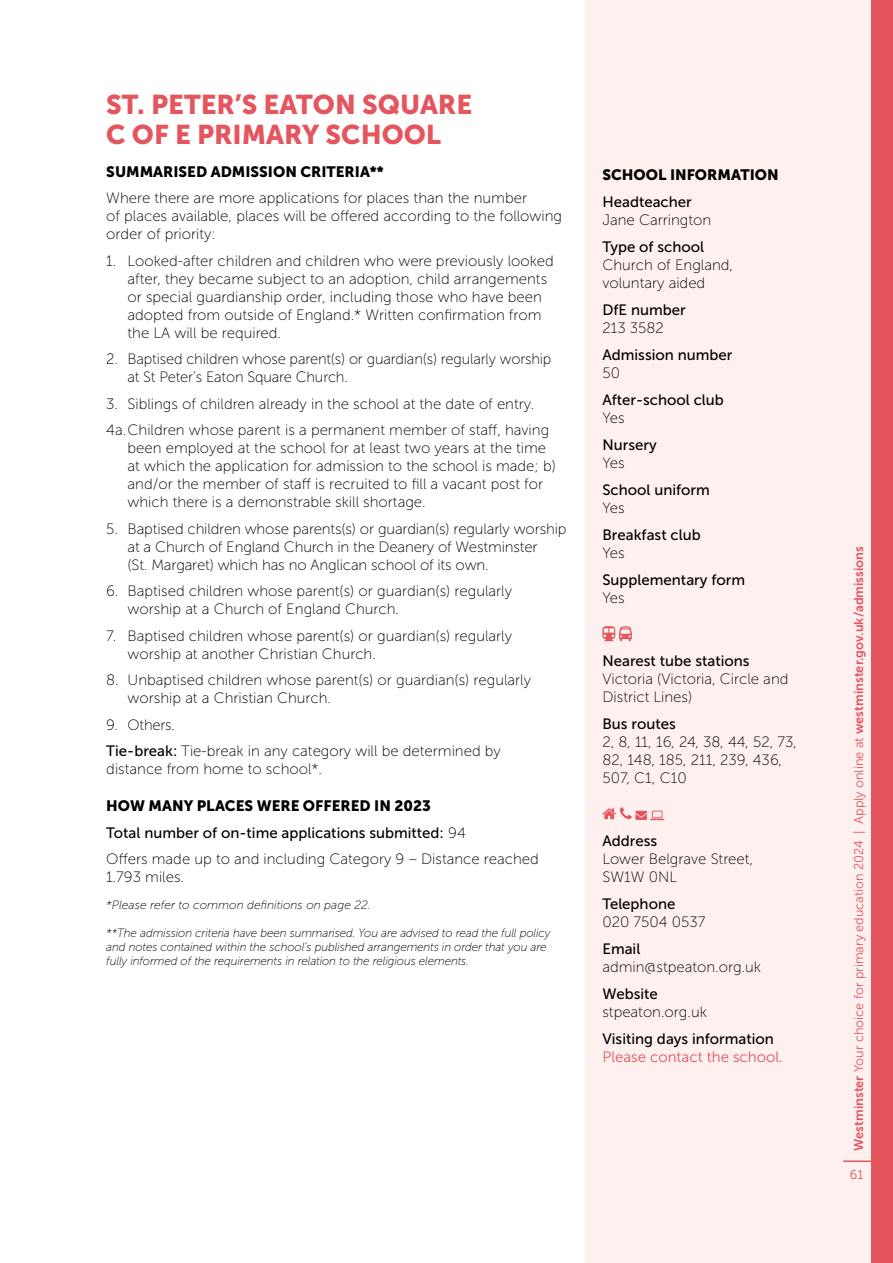
<style>
.page{position:relative;width:893px;height:1263px;background:#fff}
.page>*{position:absolute;margin:0;border:0;box-sizing:border-box;transform-origin:0 0}
.t1{font:27px/30px "Museo Sans 900";color:#e5555e}
.t2{font:15px/18px "Museo Sans 100";color:#000}
.t3{font:15px "Museo Sans 500";color:#000}
.t4{font:15px "Museo Sans 900";color:#000}
.t5{font:15px "Museo Sans 300";color:#e5555e}
.t6{font:12.75px "Museo Sans 300";color:#e5555e}
.t7{font:italic 12px/14.4px "Museo Sans 100";letter-spacing:-.01em;color:#000}
.s1{font-family:"Museo Sans 500"}
.s2{font-family:"Museo Sans 100"}
.s3{font-family:"Museo Sans 700"}
</style>
<div class="page">
<div style="left:585px;top:0;width:308px;height:1263px;background:#fdf0ef"></div>
<div style="left:872px;top:0;width:21px;height:1263px;background:#e5555e"></div>
<hr style="left:843px;top:1160px;width:31px;height:2px;background:#e5555e">
<svg style="left:602px;top:626px;width:30px;height:15px"></svg>
<svg style="left:602px;top:807px;width:62px;height:13px"></svg>
<h1 class="t1" style="left:106px;top:89px;width:367px">ST. PETER’S EATON SQUARE<br>C OF E PRIMARY SCHOOL</h1>
<p class="t4" style="left:106px;top:163px;width:279px">SUMMARISED ADMISSION CRITERIA**</p>
<p class="t2" style="left:106px;top:189px;width:457px">Where there are more applications for places than the number<br>of places available, places will be offered according to the following order of priority:</p>
<p class="t2" style="left:128px;top:252px;width:428px;text-indent:-21px">1. Looked-after children and children who were previously looked after, they became subject to an adoption, child arrangements or special guardianship order, including those who have been adopted from outside of England.* Written confirmation from the LA will be required.</p>
<p class="t2" style="left:128px;top:350px;width:425px;text-indent:-21px">2. Baptised children whose parent(s) or guardian(s) regularly worship at St Peter’s Eaton Square Church.</p>
<p class="t2" style="left:106px;top:390px;width:444px;line-height:26.5px">3. Siblings of children already in the school at the date of entry.<br>4a.Children whose parent is a permanent member of staff, having</p>
<p class="t2" style="left:128px;top:439px;width:430px">been employed at the school for at least two years at the time at which the application for admission to the school is made; b) and/or the member of staff is recruited to fill a vacant post for which there is a demonstrable skill shortage.</p>
<p class="t2" style="left:128px;top:520px;width:440px;text-indent:-21px">5. Baptised children whose parents(s) or guardian(s) regularly worship at a Church of England Church in the Deanery of Westminster<br>(St. Margaret) which has no Anglican school of its own.</p>
<p class="t2" style="left:128px;top:582px;width:386px;text-indent:-21px">6. Baptised children whose parent(s) or guardian(s) regularly worship at a Church of England Church.</p>
<p class="t2" style="left:128px;top:627px;width:386px;text-indent:-21px">7. Baptised children whose parent(s) or guardian(s) regularly worship at another Christian Church.</p>
<p class="t2" style="left:128px;top:671px;width:405px;text-indent:-21px">8. Unbaptised children whose parent(s) or guardian(s) regularly worship at a Christian Church.</p>
<p class="t2" style="left:106px;top:711px;width:396px;line-height:26.5px">9. Others.<br><span class="s1">Tie-break:</span> Tie-break in any category will be determined by</p>
<p class="t2" style="left:106px;top:760px;width:217px">distance from home to school*.</p>
<p class="t4" style="left:106px;top:797px;width:326px">HOW MANY PLACES WERE OFFERED IN 2023</p>
<p class="t3" style="left:106px;top:824px;width:361px">Total number of on-time applications submitted: <span class="s2">94</span></p>
<p class="t2" style="left:106px;top:850px;width:434px">Offers made up to and including Category 9 – Distance reached<br>1.793 miles.</p>
<p class="t7" style="left:106px;top:898px;width:266px">*Please refer to common definitions on page 22.</p>
<p class="t7" style="left:106px;top:925px;width:446px">**The admission criteria have been summarised. You are advised to read the full policy and notes contained within the school’s published arrangements in order that you are fully informed of the requirements in relation to the religious elements.</p>
<p class="t4" style="left:602px;top:166px;width:178px">SCHOOL INFORMATION</p>
<p class="t3" style="left:602px;top:194px;width:91px">Headteacher</p>
<p class="t2" style="left:602px;top:211px;width:110px">Jane Carrington</p>
<p class="t3" style="left:602px;top:239px;width:103px">Type of school</p>
<p class="t2" style="left:602px;top:256px;width:132px">Church of England, voluntary aided</p>
<p class="t3" style="left:602px;top:302px;width:85px">DfE number</p>
<p class="t2" style="left:602px;top:319px;width:63px">213 3582</p>
<p class="t3" style="left:602px;top:347px;width:131px">Admission number</p>
<p class="t2" style="left:602px;top:364px;width:19px">50</p>
<p class="t3" style="left:602px;top:392px;width:123px">After-school club</p>
<p class="t2" style="left:602px;top:409px;width:24px">Yes</p>
<p class="t3" style="left:602px;top:437px;width:56px">Nursery</p>
<p class="t2" style="left:602px;top:454px;width:24px">Yes</p>
<p class="t3" style="left:602px;top:482px;width:109px">School uniform</p>
<p class="t2" style="left:602px;top:499px;width:24px">Yes</p>
<p class="t3" style="left:602px;top:527px;width:100px">Breakfast club</p>
<p class="t2" style="left:602px;top:544px;width:24px">Yes</p>
<p class="t3" style="left:602px;top:572px;width:144px">Supplementary form</p>
<p class="t2" style="left:602px;top:589px;width:24px">Yes</p>
<p class="t3" style="left:602px;top:653px;width:149px">Nearest tube stations</p>
<p class="t2" style="left:602px;top:670px;width:188px">Victoria (Victoria, Circle and<br>District Lines)</p>
<p class="t3" style="left:602px;top:716px;width:75px">Bus routes</p>
<p class="t2" style="left:602px;top:733px;width:196px">2, 8, 11, 16, 24, 38, 44, 52, 73,<br>82, 148, 185, 211, 239, 436,<br>507, C1, C10</p>
<p class="t3" style="left:602px;top:833px;width:56px">Address</p>
<p class="t2" style="left:602px;top:850px;width:152px">Lower Belgrave Street,<br>SW1W 0NL</p>
<p class="t3" style="left:602px;top:896px;width:74px">Telephone</p>
<p class="t2" style="left:602px;top:913px;width:104px">020 7504 0537</p>
<p class="t3" style="left:602px;top:941px;width:39px">Email</p>
<p class="t2" style="left:602px;top:958px;width:160px">admin@stpeaton.org.uk</p>
<p class="t3" style="left:602px;top:986px;width:57px">Website</p>
<p class="t2" style="left:602px;top:1003px;width:106px">stpeaton.org.uk</p>
<p class="t3" style="left:602px;top:1031px;width:173px">Visiting days information</p>
<p class="t5" style="left:602px;top:1049px;width:182px">Please contact the school.</p>
<p class="t6" style="left:852px;top:1151px;width:606px;rotate:-90deg"><span class="s3">Westminster</span> Your choice for primary education 2024 | Apply online at <span class="s3">westminster.gov.uk/admissions</span></p>
<p class="t6" style="left:850px;top:1168px;width:15px">61</p>
</div>
